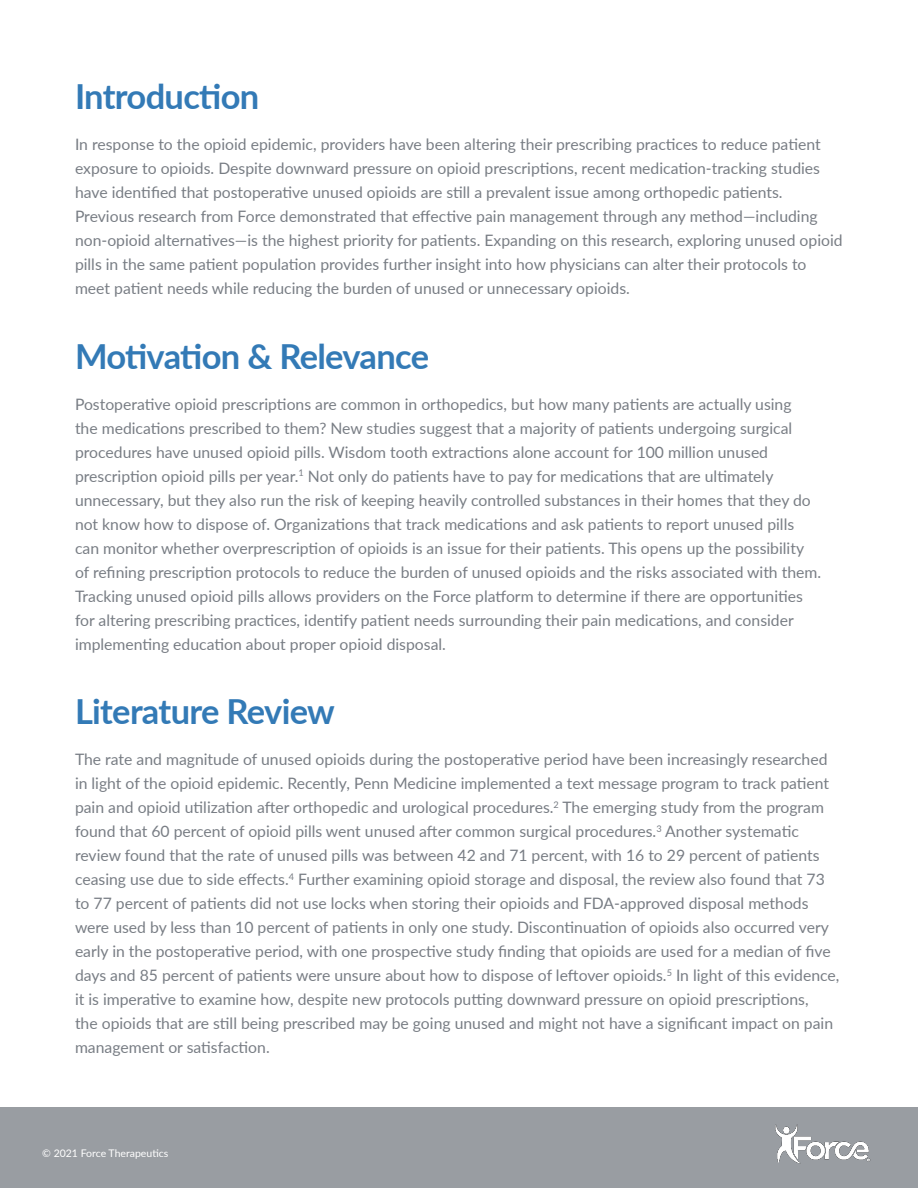
<style>
.page{position:relative;width:918px;height:1188px;background:#fff}
.page>*{position:absolute;margin:0;border:0;box-sizing:border-box;transform-origin:0 0}
.Subtitle{font:700 34.5px "Lato";letter-spacing:-.02em;color:#337ab6}
.Subtitle-2{font:15.75px/24px "Lato";color:#787d84}
.t1{font:10.5px "Lato";color:#fff}
</style>
<div class="page">
<div style="left:0;top:1107px;width:918px;height:81px;background:#999da2"></div>
<img style="left:775px;top:1124px;width:96px;height:40px">
<p class="Subtitle" style="left:75px;top:71px;width:186px">Introduction</p>
<p class="Subtitle-2" style="left:75px;top:131px;width:769px">In response to the opioid epidemic, providers have been altering their prescribing practices to reduce patient exposure to opioids. Despite downward pressure on opioid prescriptions, recent medication-tracking studies have identified that postoperative unused opioids are still a prevalent issue among orthopedic patients.<br>Previous research from Force demonstrated that effective pain management through any method—including non-opioid alternatives—is the highest priority for patients. Expanding on this research, exploring unused opioid pills in the same patient population provides further insight into how physicians can alter their protocols to meet patient needs while reducing the burden of unused or unnecessary opioids.</p>
<p class="Subtitle" style="left:75px;top:331px;width:356px">Motivation &amp; Relevance</p>
<p class="Subtitle-2" style="left:75px;top:391px;width:748px">Postoperative opioid prescriptions are common in orthopedics, but how many patients are actually using<br>the medications prescribed to them? New studies suggest that a majority of patients undergoing surgical procedures have unused opioid pills. Wisdom tooth extractions alone account for 100 million unused prescription opioid pills per year.<sup>1</sup> Not only do patients have to pay for medications that are ultimately unnecessary, but they also run the risk of keeping heavily controlled substances in their homes that they do not know how to dispose of. Organizations that track medications and ask patients to report unused pills can monitor whether overprescription of opioids is an issue for their patients. This opens up the possibility of refining prescription protocols to reduce the burden of unused opioids and the risks associated with them.<br>Tracking unused opioid pills allows providers on the Force platform to determine if there are opportunities for altering prescribing practices, identify patient needs surrounding their pain medications, and consider implementing education about proper opioid disposal.</p>
<p class="Subtitle" style="left:75px;top:686px;width:261px">Literature Review</p>
<p class="Subtitle-2" style="left:75px;top:747px;width:766px">The rate and magnitude of unused opioids during the postoperative period have been increasingly researched in light of the opioid epidemic. Recently, Penn Medicine implemented a text message program to track patient pain and opioid utilization after orthopedic and urological procedures.<sup>2</sup> The emerging study from the program found that 60 percent of opioid pills went unused after common surgical procedures.<sup>3</sup> Another systematic review found that the rate of unused pills was between 42 and 71 percent, with 16 to 29 percent of patients ceasing use due to side effects.<sup>4</sup> Further examining opioid storage and disposal, the review also found that 73 to 77 percent of patients did not use locks when storing their opioids and FDA-approved disposal methods were used by less than 10 percent of patients in only one study. Discontinuation of opioids also occurred very early in the postoperative period, with one prospective study finding that opioids are used for a median of five days and 85 percent of patients were unsure about how to dispose of leftover opioids.<sup>5</sup> In light of this evidence, it is imperative to examine how, despite new protocols putting downward pressure on opioid prescriptions,<br>the opioids that are still being prescribed may be going unused and might not have a significant impact on pain management or satisfaction.</p>
<p class="t1" style="left:42px;top:1146px;width:128px">© 2021 Force Therapeutics</p>
</div>
